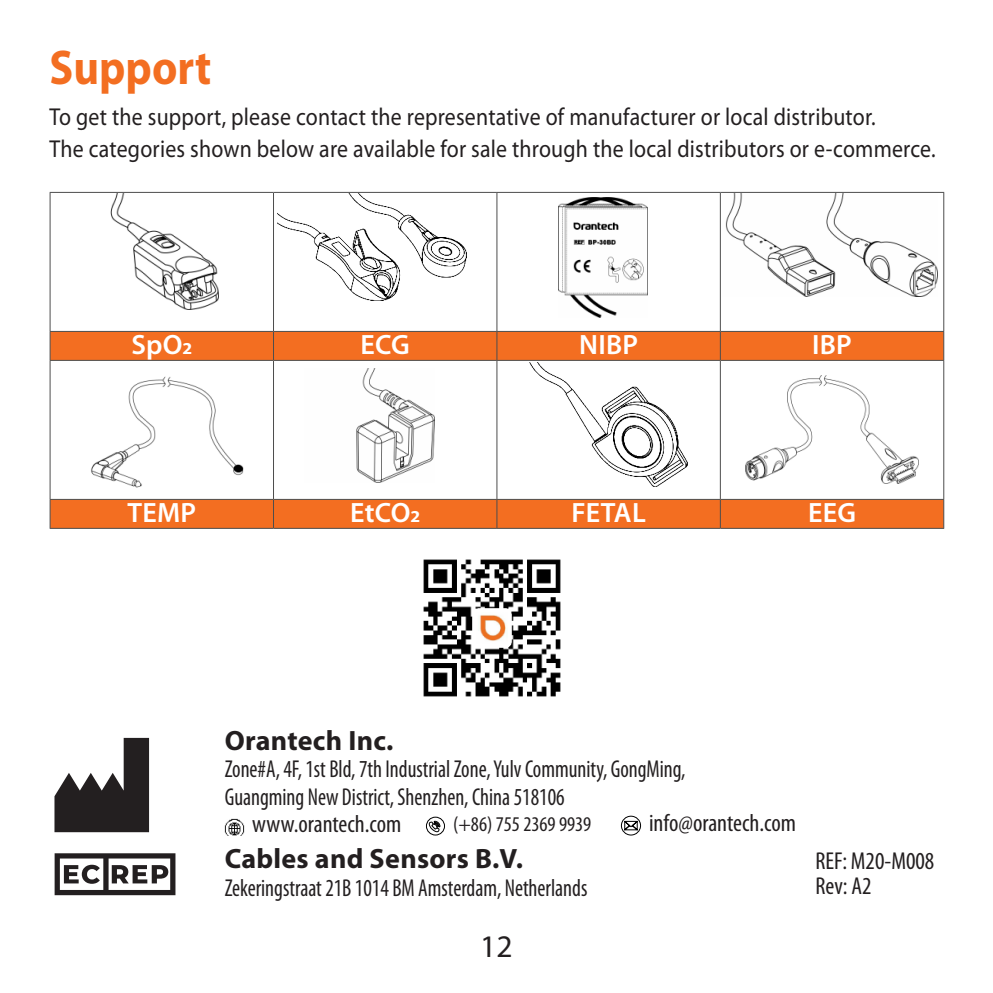
<style>
.page{position:relative;width:993px;height:993px;background:#fff}
.page>*{position:absolute;margin:0;border:0;box-sizing:border-box;transform-origin:0 0}
.header1{font:700 49px "Myriad Pro";color:#f36e21;scale:.9 1}
.t1{font:31.5px "Myriad Pro";color:#231f20}
.text{font:700 28px "Myriad Pro";letter-spacing:.01em;color:#231f20}
.text-2{font:600 28px "Myriad Pro";letter-spacing:.01em;color:#fff}
.text-3{font:24.5px "Myriad Pro";letter-spacing:.01em;color:#231f20;scale:.89 1}
.t2{font:condensed 24.5px "Myriad Pro";color:#231f20;scale:.9 1}
.t3{font:condensed 24.5px "Myriad Pro";color:#231f20}
.t4{font:condensed 21px "Myriad Pro";color:#231f20}
</style>
<div class="page">
<img style="left:423px;top:559px;width:138px;height:138px">
<svg style="left:620px;top:815px;width:21px;height:20px"></svg>
<svg style="left:426px;top:816px;width:19px;height:20px"></svg>
<img style="left:225px;top:818px;width:19px;height:17px">
<svg style="left:54px;top:737px;width:95px;height:94px"></svg>
<svg style="left:55px;top:853px;width:120px;height:41px"></svg>
<div style="left:103px;top:855px;width:5px;height:37px;background:#231f20"></div>
<svg style="left:51px;top:332px;width:891px;height:195px;fill:#f36e21"></svg>
<hr style="left:50px;top:192px;width:223px;height:1px;background:#4d4d4d">
<hr style="left:49px;top:193px;width:2px;height:138px;background:#4d4d4d">
<hr style="left:273px;top:192px;width:224px;height:1px;background:#4d4d4d">
<hr style="left:273px;top:193px;width:1px;height:138px;background:#4d4d4d">
<hr style="left:497px;top:192px;width:223px;height:1px;background:#4d4d4d">
<hr style="left:496px;top:193px;width:1px;height:138px;background:#4d4d4d">
<hr style="left:720px;top:192px;width:223px;height:1px;background:#4d4d4d">
<hr style="left:719px;top:193px;width:1px;height:138px;background:#4d4d4d">
<hr style="left:942px;top:193px;width:2px;height:138px;background:#4d4d4d">
<hr style="left:50px;top:331px;width:223px;height:1px;background:#4d4d4d">
<hr style="left:49px;top:332px;width:2px;height:28px;background:#4d4d4d">
<hr style="left:273px;top:331px;width:224px;height:1px;background:#4d4d4d">
<svg style="left:273px;top:332px;width:1px;height:27px"></svg>
<hr style="left:497px;top:331px;width:223px;height:1px;background:#4d4d4d">
<svg style="left:496px;top:332px;width:1px;height:27px"></svg>
<hr style="left:720px;top:331px;width:223px;height:1px;background:#4d4d4d">
<svg style="left:719px;top:332px;width:1px;height:27px"></svg>
<hr style="left:942px;top:332px;width:2px;height:28px;background:#4d4d4d">
<hr style="left:50px;top:359px;width:223px;height:2px;background:#4d4d4d">
<hr style="left:49px;top:361px;width:2px;height:138px;background:#4d4d4d">
<hr style="left:273px;top:359px;width:224px;height:2px;background:#4d4d4d">
<hr style="left:273px;top:361px;width:1px;height:138px;background:#4d4d4d">
<hr style="left:497px;top:359px;width:223px;height:2px;background:#4d4d4d">
<hr style="left:496px;top:361px;width:1px;height:138px;background:#4d4d4d">
<hr style="left:720px;top:359px;width:223px;height:2px;background:#4d4d4d">
<hr style="left:719px;top:361px;width:1px;height:138px;background:#4d4d4d">
<hr style="left:942px;top:361px;width:2px;height:138px;background:#4d4d4d">
<hr style="left:50px;top:498px;width:223px;height:2px;background:#4d4d4d">
<hr style="left:49px;top:499px;width:2px;height:28px;background:#4d4d4d">
<hr style="left:273px;top:498px;width:224px;height:2px;background:#4d4d4d">
<svg style="left:273px;top:499px;width:1px;height:28px"></svg>
<hr style="left:497px;top:498px;width:223px;height:2px;background:#4d4d4d">
<svg style="left:496px;top:499px;width:1px;height:28px"></svg>
<hr style="left:720px;top:498px;width:223px;height:2px;background:#4d4d4d">
<svg style="left:719px;top:499px;width:1px;height:28px"></svg>
<hr style="left:942px;top:499px;width:2px;height:28px;background:#4d4d4d">
<hr style="left:50px;top:527px;width:223px;height:2px;background:#4d4d4d">
<hr style="left:273px;top:527px;width:224px;height:2px;background:#4d4d4d">
<hr style="left:497px;top:527px;width:223px;height:2px;background:#4d4d4d">
<hr style="left:720px;top:527px;width:223px;height:2px;background:#4d4d4d">
<img style="left:110px;top:194px;width:108px;height:115px">
<img style="left:725px;top:194px;width:212px;height:102px">
<img style="left:304px;top:368px;width:130px;height:114px">
<img style="left:74px;top:372px;width:177px;height:119px">
<img style="left:745px;top:376px;width:173px;height:107px">
<img style="left:558px;top:197px;width:89px;height:120px">
<img style="left:277px;top:194px;width:189px;height:106px">
<img style="left:528px;top:362px;width:159px;height:124px">
<p class="header1" style="left:50px;top:40px;width:181px">Support</p>
<p class="text-3" style="left:50px;top:104px;width:929px">To get the support, please contact the representative of manufacturer or local distributor.</p>
<p class="text-3" style="left:50px;top:135px;width:996px">The categories shown below are available for sale through the local distributors or e-commerce.</p>
<p class="text-2" style="left:131px;top:329px;width:62px">SpO2</p>
<p class="text-2" style="left:360px;top:329px;width:51px">ECG</p>
<p class="text-2" style="left:579px;top:329px;width:60px">NIBP</p>
<p class="text-2" style="left:811px;top:329px;width:41px">IBP</p>
<p class="text-2" style="left:127px;top:497px;width:70px">TEMP</p>
<p class="text-2" style="left:350px;top:497px;width:72px">EtCO2</p>
<p class="text-2" style="left:571px;top:497px;width:76px">FETAL</p>
<p class="text-2" style="left:807px;top:497px;width:50px">EEG</p>
<p class="text" style="left:225px;top:724px;width:170px">Orantech Inc.</p>
<p class="t2" style="left:225px;top:755px;width:513px">Zone#A, 4F, 1st Bld, 7th Industrial Zone, Yulv Community, GongMing,</p>
<p class="t2" style="left:225px;top:783px;width:379px">Guangming New District, Shenzhen, China 518106</p>
<p class="t3" style="left:252px;top:810px;width:151px">www.orantech.com</p>
<p class="t4" style="left:453px;top:812px;width:140px">(+86) 755 2369 9939</p>
<p class="t3" style="left:649px;top:809px;width:148px">info@orantech.com</p>
<p class="text" style="left:225px;top:842px;width:300px">Cables and Sensors B.V.</p>
<p class="t2" style="left:225px;top:874px;width:404px">Zekeringstraat 21B 1014 BM Amsterdam, Netherlands</p>
<p class="t1" style="left:480px;top:928px;width:34px">12</p>
<p class="t3" style="left:815px;top:847px;width:120px">REF: M20-M008</p>
<p class="t3" style="left:815px;top:871px;width:58px">Rev: A2</p>
</div>
